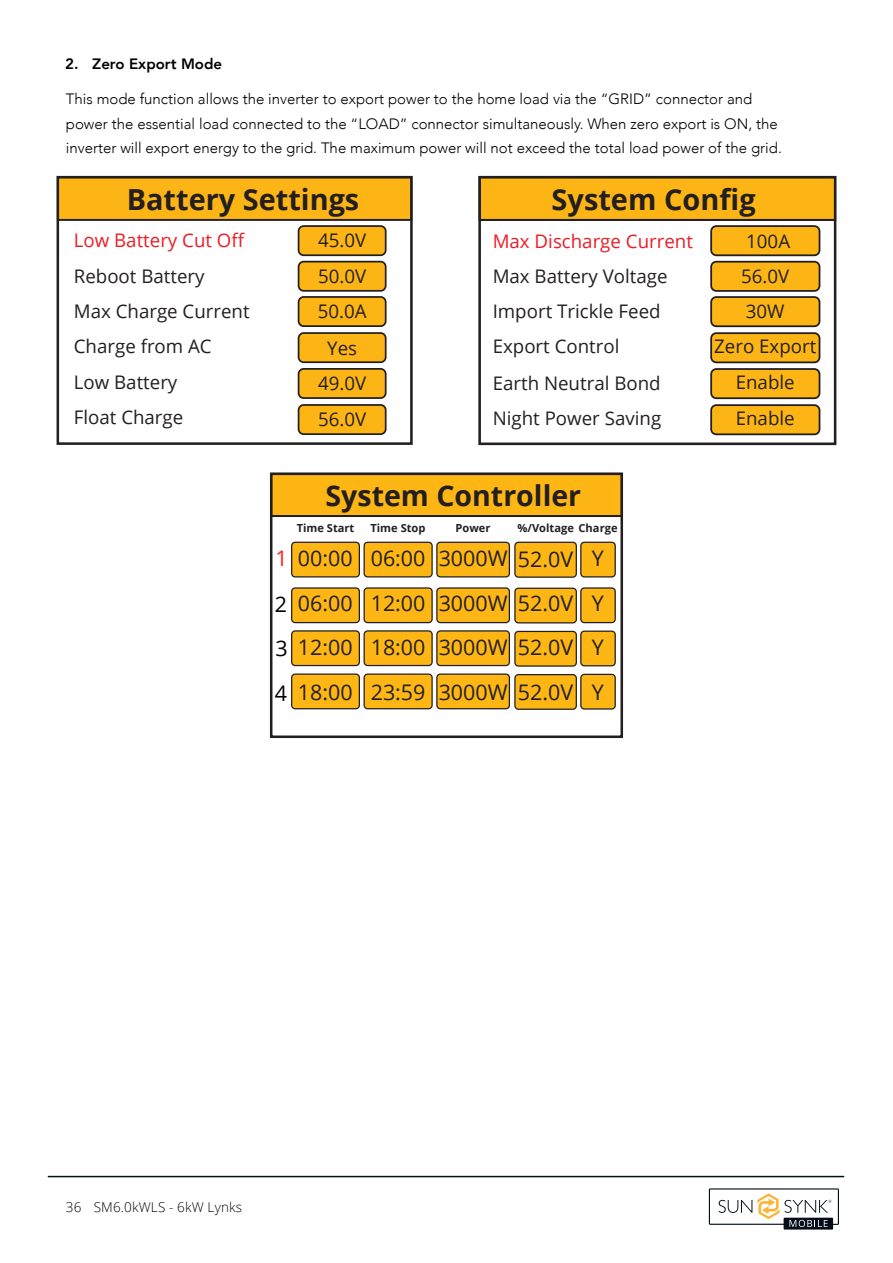
<style>
.page{position:relative;width:893px;height:1263px;background:#fff}
.page>*{position:absolute;margin:0;border:0;box-sizing:border-box;transform-origin:0 0}
.t1{font:700 28.95px "Open Sans";color:#231f20}
.t2{font:700 28.5px "Open Sans";color:#231f20}
.t3{font:21.45px/44.5px "Open Sans";color:#231f20;text-align:justify}
.t4{font:21.45px/45px "Open Sans";color:#000;text-align:justify}
.t5{font:18.75px/35.2px "Open Sans";color:#231f20}
.t6{font:18.75px/35.4px "Open Sans";color:#ec1c24}
.t7{font:300 15px/24.3px "Avenir";color:#000}
.t8{font:800 15px "Avenir";color:#000}
.t9{font:300 13.5px "Open Sans";letter-spacing:.01em;color:#040503}
.t10{font:700 11.1px "Open Sans";color:#231f20}
.s1{color:#231f20}
.s2{color:#ff1f20}
</style>
<div class="page">
<svg style="left:709px;top:1188px;width:130px;height:41px"></svg>
<hr style="left:48px;top:1176px;width:796px;height:1px;background:#001315">
<div style="left:58px;top:177px;width:353px;height:43px;background:#fcb514"></div>
<div style="left:57px;top:176px;width:355px;height:45px;border:2px solid #231f20"></div>
<div style="left:57px;top:176px;width:356px;height:269px;border:3px solid #231f20"></div>
<div style="left:299px;top:226px;width:87px;height:29px;background:#fcb514;border-radius:5px"></div>
<div style="left:298px;top:225px;width:89px;height:31px;border:2px solid #231f20;border-radius:5px"></div>
<div style="left:299px;top:262px;width:87px;height:29px;background:#fcb514;border-radius:5px"></div>
<div style="left:298px;top:261px;width:89px;height:31px;border:2px solid #231f20;border-radius:5px"></div>
<div style="left:299px;top:333px;width:87px;height:29px;background:#fcb514;border-radius:5px"></div>
<div style="left:298px;top:332px;width:89px;height:31px;border:2px solid #231f20;border-radius:5px"></div>
<div style="left:299px;top:297px;width:87px;height:29px;background:#fcb514;border-radius:5px"></div>
<div style="left:298px;top:296px;width:89px;height:31px;border:2px solid #231f20;border-radius:5px"></div>
<div style="left:299px;top:369px;width:87px;height:29px;background:#fcb514;border-radius:5px"></div>
<div style="left:298px;top:368px;width:89px;height:31px;border:2px solid #231f20;border-radius:5px"></div>
<div style="left:299px;top:405px;width:87px;height:29px;background:#fcb514;border-radius:5px"></div>
<div style="left:298px;top:404px;width:89px;height:31px;border:2px solid #231f20;border-radius:5px"></div>
<div style="left:480px;top:177px;width:355px;height:43px;background:#fcb514"></div>
<div style="left:479px;top:176px;width:357px;height:45px;border:2px solid #231f20"></div>
<div style="left:478px;top:176px;width:358px;height:269px;border:3px solid #231f20"></div>
<div style="left:711px;top:226px;width:108px;height:29px;background:#fcb514;border-radius:5px"></div>
<div style="left:710px;top:225px;width:110px;height:31px;border:2px solid #231f20;border-radius:5px"></div>
<div style="left:711px;top:262px;width:108px;height:29px;background:#fcb514;border-radius:5px"></div>
<div style="left:710px;top:261px;width:110px;height:31px;border:2px solid #231f20;border-radius:5px"></div>
<div style="left:711px;top:333px;width:108px;height:29px;background:#fcb514;border-radius:5px"></div>
<div style="left:710px;top:332px;width:110px;height:31px;border:2px solid #231f20;border-radius:5px"></div>
<div style="left:711px;top:297px;width:108px;height:29px;background:#fcb514;border-radius:5px"></div>
<div style="left:710px;top:296px;width:110px;height:31px;border:2px solid #231f20;border-radius:5px"></div>
<div style="left:711px;top:369px;width:108px;height:29px;background:#fcb514;border-radius:5px"></div>
<div style="left:710px;top:368px;width:110px;height:31px;border:2px solid #231f20;border-radius:5px"></div>
<div style="left:711px;top:405px;width:108px;height:29px;background:#fcb514;border-radius:5px"></div>
<div style="left:710px;top:404px;width:110px;height:31px;border:2px solid #231f20;border-radius:5px"></div>
<div style="left:271px;top:474px;width:351px;height:42px;background:#fdb614"></div>
<div style="left:270px;top:473px;width:353px;height:44px;border:2px solid #231f20"></div>
<div style="left:270px;top:473px;width:353px;height:265px;border:3px solid #231f20"></div>
<div style="left:581px;top:542px;width:34px;height:35px;background:#fdb614;border-radius:4px"></div>
<div style="left:580px;top:542px;width:36px;height:35px;border:1px solid #231f20;border-radius:4px"></div>
<div style="left:581px;top:588px;width:34px;height:35px;background:#fdb614;border-radius:4px"></div>
<div style="left:580px;top:587px;width:36px;height:36px;border:1px solid #231f20;border-radius:4px"></div>
<div style="left:581px;top:674px;width:34px;height:35px;background:#fdb614;border-radius:4px"></div>
<div style="left:580px;top:674px;width:36px;height:36px;border:1px solid #231f20;border-radius:4px"></div>
<div style="left:581px;top:631px;width:34px;height:35px;background:#fdb614;border-radius:4px"></div>
<div style="left:580px;top:630px;width:36px;height:36px;border:1px solid #231f20;border-radius:4px"></div>
<div style="left:515px;top:542px;width:61px;height:35px;background:#fdb614;border-radius:4px"></div>
<div style="left:514px;top:542px;width:63px;height:36px;border:1px solid #231f20;border-radius:4px"></div>
<div style="left:515px;top:588px;width:61px;height:35px;background:#fdb614;border-radius:4px"></div>
<div style="left:514px;top:588px;width:63px;height:35px;border:1px solid #231f20;border-radius:4px"></div>
<div style="left:515px;top:675px;width:61px;height:34px;background:#fdb614;border-radius:4px"></div>
<div style="left:514px;top:674px;width:63px;height:36px;border:1px solid #231f20;border-radius:4px"></div>
<div style="left:515px;top:631px;width:61px;height:35px;background:#fdb614;border-radius:4px"></div>
<div style="left:514px;top:631px;width:63px;height:36px;border:1px solid #231f20;border-radius:4px"></div>
<div style="left:437px;top:542px;width:72px;height:35px;background:#fdb614;border-radius:4px"></div>
<div style="left:436px;top:542px;width:74px;height:35px;border:1px solid #231f20;border-radius:4px"></div>
<div style="left:437px;top:588px;width:72px;height:35px;background:#fdb614;border-radius:4px"></div>
<div style="left:436px;top:587px;width:74px;height:36px;border:1px solid #231f20;border-radius:4px"></div>
<div style="left:437px;top:674px;width:72px;height:35px;background:#fdb614;border-radius:4px"></div>
<div style="left:436px;top:673px;width:74px;height:36px;border:1px solid #231f20;border-radius:4px"></div>
<div style="left:437px;top:631px;width:72px;height:34px;background:#fdb614;border-radius:4px"></div>
<div style="left:436px;top:630px;width:74px;height:36px;border:1px solid #231f20;border-radius:4px"></div>
<div style="left:364px;top:542px;width:68px;height:35px;background:#fdb614;border-radius:4px"></div>
<div style="left:363px;top:542px;width:70px;height:35px;border:1px solid #231f20;border-radius:4px"></div>
<div style="left:364px;top:588px;width:68px;height:35px;background:#fdb614;border-radius:4px"></div>
<div style="left:363px;top:587px;width:70px;height:36px;border:1px solid #231f20;border-radius:4px"></div>
<div style="left:364px;top:674px;width:68px;height:35px;background:#fdb614;border-radius:4px"></div>
<div style="left:363px;top:673px;width:70px;height:36px;border:1px solid #231f20;border-radius:4px"></div>
<div style="left:364px;top:631px;width:68px;height:34px;background:#fdb614;border-radius:4px"></div>
<div style="left:363px;top:630px;width:70px;height:36px;border:1px solid #231f20;border-radius:4px"></div>
<div style="left:292px;top:542px;width:67px;height:35px;background:#fdb614;border-radius:4px"></div>
<div style="left:291px;top:542px;width:69px;height:35px;border:1px solid #231f20;border-radius:4px"></div>
<div style="left:292px;top:588px;width:67px;height:35px;background:#fdb614;border-radius:4px"></div>
<div style="left:291px;top:587px;width:69px;height:36px;border:1px solid #231f20;border-radius:4px"></div>
<div style="left:292px;top:674px;width:67px;height:35px;background:#fdb614;border-radius:4px"></div>
<div style="left:291px;top:673px;width:69px;height:36px;border:1px solid #231f20;border-radius:4px"></div>
<div style="left:292px;top:631px;width:67px;height:34px;background:#fdb614;border-radius:4px"></div>
<div style="left:291px;top:630px;width:69px;height:36px;border:1px solid #231f20;border-radius:4px"></div>
<p class="t8" style="left:65px;top:52px;width:158px">2. Zero Export Mode</p>
<p class="t7" style="left:66px;top:87px;width:717px">This mode function allows the inverter to export power to the home load via the “GRID” connector and power the essential load connected to the “LOAD” connector simultaneously. When zero export is ON, the inverter will export energy to the grid. The maximum power will not exceed the total load power of the grid.</p>
<h1 class="t1" style="left:127px;top:179px;width:234px">Battery Settings</h1>
<p class="t6" style="left:74px;top:222px;width:172px">Low Battery Cut Off</p>
<p class="t5" style="left:74px;top:258px;width:132px">Reboot Battery</p>
<p class="t5" style="left:318px;top:223px;width:50px">45.0V<br>50.0V</p>
<p class="t1" style="left:552px;top:179px;width:206px">System Config</p>
<p class="t6" style="left:493px;top:223px;width:202px">Max Discharge Current<br><span class="s1">Max Battery Voltage</span></p>
<p class="t5" style="left:741px;top:223px;width:51px">100A<br>56.0V</p>
<p class="t5" style="left:74px;top:293px;width:177px">Max Charge Current</p>
<p class="t5" style="left:318px;top:293px;width:50px">50.0A</p>
<p class="t5" style="left:493px;top:293px;width:170px">Import Trickle Feed</p>
<p class="t5" style="left:746px;top:293px;width:40px">30W</p>
<p class="t5" style="left:74px;top:328px;width:139px">Charge from AC</p>
<p class="t5" style="left:327px;top:330px;width:31px">Yes</p>
<p class="t5" style="left:493px;top:328px;width:128px">Export Control</p>
<p class="t5" style="left:714px;top:328px;width:104px">Zero Export</p>
<p class="t5" style="left:74px;top:364px;width:105px">Low Battery</p>
<p class="t5" style="left:74px;top:399px;width:111px">Float Charge</p>
<p class="t5" style="left:318px;top:365px;width:50px">49.0V</p>
<p class="t5" style="left:318px;top:401px;width:50px">56.0V</p>
<p class="t5" style="left:493px;top:366px;width:170px;line-height:34.3px">Earth Neutral Bond<br>Night Power Saving</p>
<p class="t5" style="left:736px;top:364px;width:60px">Enable<br>Enable</p>
<p class="t4" style="left:275px;top:535px;width:15px"><span class="s2">1<br></span>2<br>3<br>4</p>
<p class="t2" style="left:325px;top:476px;width:257px">System Controller</p>
<p class="t10" style="left:297px;top:520px;width:59px">Time Start</p>
<p class="t10" style="left:370px;top:520px;width:57px">Time Stop</p>
<p class="t10" style="left:517px;top:520px;width:102px">%/Voltage Charge</p>
<p class="t3" style="left:592px;top:536px;width:14px">Y Y Y Y</p>
<p class="t10" style="left:456px;top:520px;width:36px">Power</p>
<p class="t3" style="left:298px;top:536px;width:56px">00:00<br>06:00<br>12:00<br>18:00</p>
<p class="t3" style="left:371px;top:536px;width:56px">06:00<br>12:00<br>18:00<br>23:59</p>
<p class="t3" style="left:439px;top:536px;width:70px">3000W 3000W 3000W 3000W</p>
<p class="t3" style="left:518px;top:536px;width:57px">52.0V 52.0V 52.0V 52.0V</p>
<p class="t9" style="left:66px;top:1198px;width:178px">36 SM6.0kWLS - 6kW Lynks</p>
</div>
